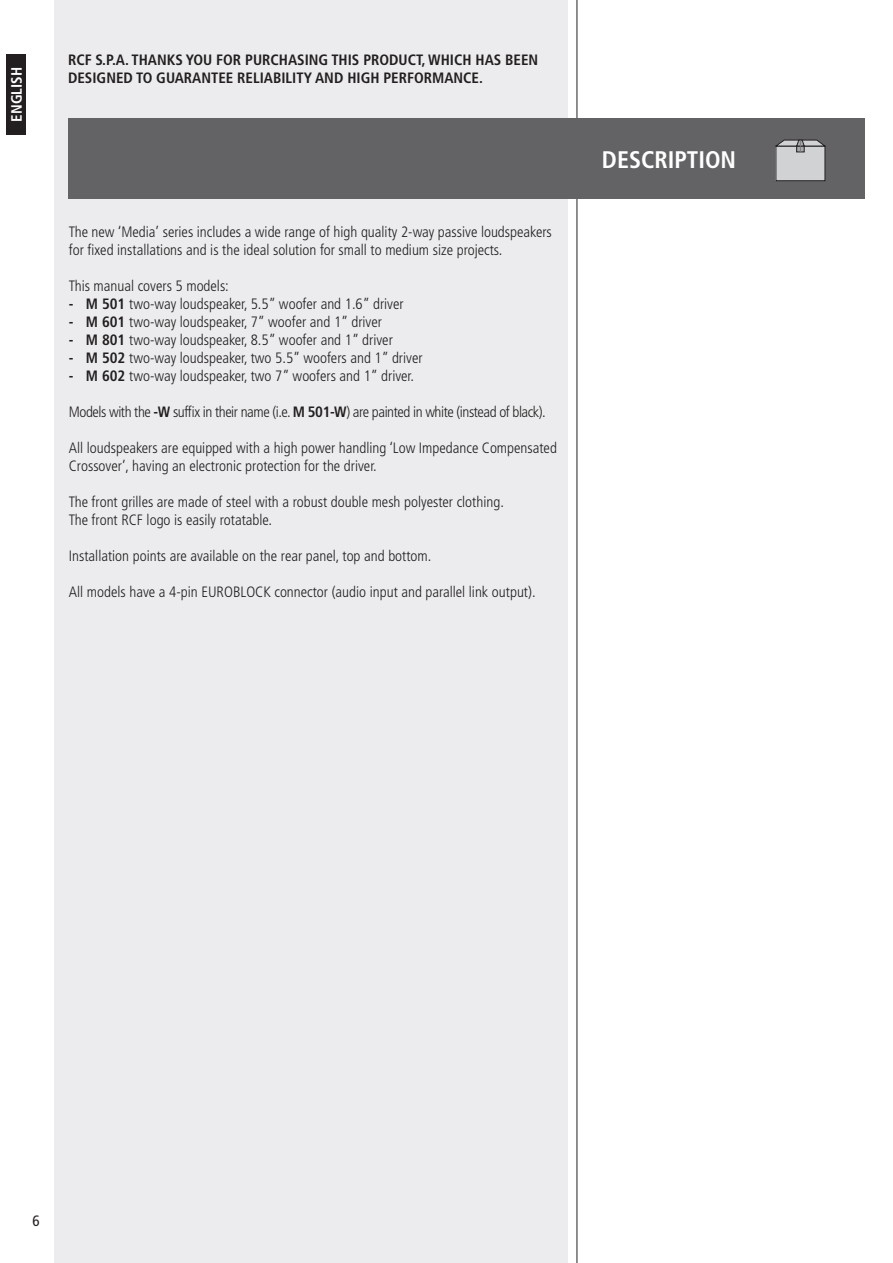
<style>
.page{position:relative;width:893px;height:1263px;background:#fff}
.page>*{position:absolute;margin:0;border:0;box-sizing:border-box;transform-origin:0 0}
.t1{font:700 condensed 24px "Frutiger";color:#fff}
.t2{font:300 condensed 15px/18px "Frutiger";color:#231f20}
.t3{font:700 condensed 15px/18px "Frutiger";color:#231f20}
.t4{font:300 condensed 15px "Frutiger";letter-spacing:-.03em;color:#231f20}
.t5{font:700 condensed 15px "Frutiger";color:#fff}
.t6{font:condensed 15px "Frutiger";color:#231f20}
.s1{font-weight:700}
</style>
<div class="page">
<div style="left:54px;top:0;width:514px;height:1263px;background:#ececee"></div>
<hr style="left:577px;top:0;width:1px;height:1263px;background:#231f20">
<div style="left:6px;top:54px;width:20px;height:81px;background:#231f20"></div>
<div style="left:68px;top:118px;width:797px;height:81px;background:#636366"></div>
<div style="left:776px;top:146px;width:49px;height:35px;background:#d1d2d4"></div>
<div style="left:776px;top:146px;width:49px;height:35px;border:1px solid #231f20"></div>
<svg style="left:775px;top:139px;width:51px;height:13px"></svg>
<p class="t5" style="left:8px;top:122px;width:56px;rotate:-90deg">ENGLISH</p>
<p class="t3" style="left:68px;top:51px;width:472px">RCF S.P.A. THANKS YOU FOR PURCHASING THIS PRODUCT, WHICH HAS BEEN<br>DESIGNED TO GUARANTEE RELIABILITY AND HIGH PERFORMANCE.</p>
<p class="t2" style="left:69px;top:223px;width:484px">The new ‘Media’ series includes a wide range of high quality 2-way passive loudspeakers for fixed installations and is the ideal solution for small to medium size projects.</p>
<p class="t2" style="left:69px;top:277px;width:162px">This manual covers 5 models:</p>
<p class="t2" style="left:69px;top:295px;width:336px"><span class="s1">- M 501</span> two-way loudspeaker, 5.5” woofer and 1.6” driver</p>
<p class="t2" style="left:69px;top:313px;width:315px"><span class="s1">- M 601</span> two-way loudspeaker, 7” woofer and 1” driver</p>
<p class="t2" style="left:69px;top:331px;width:325px"><span class="s1">- M 801</span> two-way loudspeaker, 8.5” woofer and 1” driver</p>
<p class="t2" style="left:69px;top:349px;width:355px"><span class="s1">- M 502</span> two-way loudspeaker, two 5.5” woofers and 1” driver</p>
<p class="t2" style="left:69px;top:367px;width:347px"><span class="s1">- M 602</span> two-way loudspeaker, two 7” woofers and 1” driver.</p>
<p class="t4" style="left:69px;top:403px;width:478px">Models with the <span class="s1">-W</span> suffix in their name (i.e. <span class="s1">M 501-W</span>) are painted in white (instead of black).</p>
<p class="t2" style="left:69px;top:439px;width:490px">All loudspeakers are equipped with a high power handling ‘Low Impedance Compensated<br>Crossover’, having an electronic protection for the driver.</p>
<p class="t2" style="left:69px;top:493px;width:437px">The front grilles are made of steel with a robust double mesh polyester clothing.<br>The front RCF logo is easily rotatable.</p>
<p class="t2" style="left:69px;top:547px;width:364px">Installation points are available on the rear panel, top and bottom.</p>
<p class="t2" style="left:69px;top:583px;width:468px">All models have a 4-pin EUROBLOCK connector (audio input and parallel link output).</p>
<h1 class="t1" style="left:602px;top:145px;width:136px">DESCRIPTION</h1>
<p class="t6" style="left:33px;top:1211px;width:9px">6</p>
</div>
